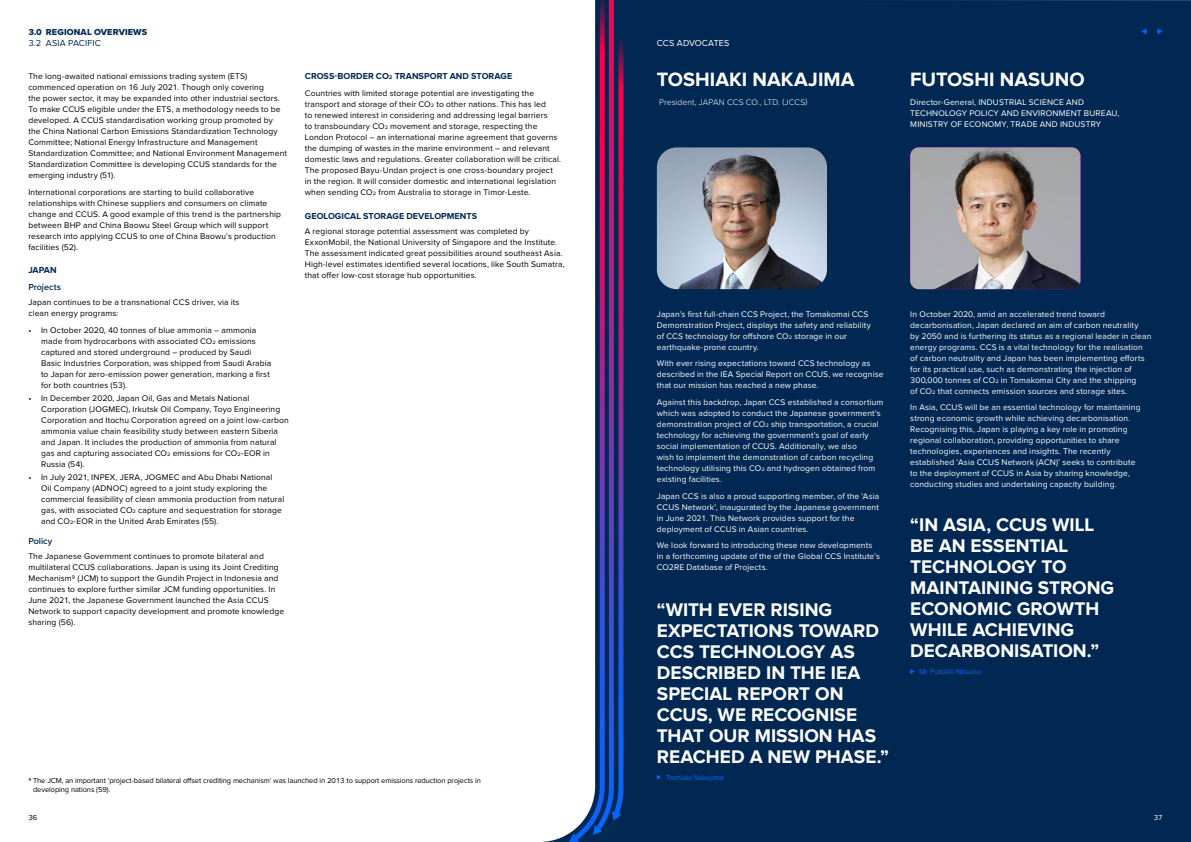
<style>
.page{position:relative;width:1191px;height:842px;background:#fff}
.page>*{position:absolute;margin:0;border:0;box-sizing:border-box;transform-origin:0 0}
.t1{font:700 20px "Proxima Nova";color:#fff}
.t2{font:700 19px/21px "Proxima Nova";color:#fff}
.t3{font:700 9px "Proxima Nova";letter-spacing:.005em;color:#002853}
.t4{font:9px "Proxima Nova Extrabld";letter-spacing:.015em;color:#002853}
.t5{font:600 9px "Proxima Nova";color:#002853}
.t6{font:9px "Proxima Nova";letter-spacing:.015em;color:#002853}
.t7{font:9px "Proxima Nova";letter-spacing:.01em;color:#fff}
.t8{font:8.5px/11px "Proxima Nova";letter-spacing:.015em;color:#000}
.t9{font:8.5px/11px "Proxima Nova";letter-spacing:.015em;color:#fff}
.t10{font:300 8.5px "Proxima Nova";letter-spacing:.01em;color:#fff}
.t11{font:7.5px/8.5px "Proxima Nova";letter-spacing:-.01em;color:#000}
.t12{font:7.5px "Proxima Nova";letter-spacing:-.01em;color:#0068ff}
.t13{font:7.5px "Proxima Nova";color:#fff}
</style>
<div class="page">
<div style="left:623px;top:0;width:568px;height:842px;background:#002853"></div>
<svg style="left:595px;top:0;width:28px;height:842px;background:#422d79"></svg>
<img style="left:657px;top:147px;width:170px;height:142px">
<img style="left:910px;top:147px;width:170px;height:142px">
<svg style="left:657px;top:775px;width:4px;height:5px"></svg>
<svg style="left:910px;top:669px;width:4px;height:5px"></svg>
<svg style="left:1157px;top:28px;width:5px;height:7px"></svg>
<svg style="left:1141px;top:28px;width:5px;height:7px"></svg>
<p class="t4" style="left:28px;top:26px;width:120px">3.0 REGIONAL OVERVIEWS</p>
<p class="t6" style="left:28px;top:38px;width:74px">3.2 ASIA PACIFIC</p>
<p class="t8" style="left:28px;top:71px;width:260px">The long-awaited national emissions trading system (ETS) commenced operation on 16 July 2021. Though only covering<br>the power sector, it may be expanded into other industrial sectors.<br>To make CCUS eligible under the ETS, a methodology needs to be developed. A CCUS standardisation working group promoted by the China National Carbon Emissions Standardization Technology Committee; National Energy Infrastructure and Management Standardization Committee; and National Environment Management Standardization Committee is developing CCUS standards for the emerging industry (51).</p>
<p class="t8" style="left:28px;top:187px;width:254px">International corporations are starting to build collaborative relationships with Chinese suppliers and consumers on climate change and CCUS. A good example of this trend is the partnership between BHP and China Baowu Steel Group which will support research into applying CCUS to one of China Baowu’s production facilities (52).</p>
<p class="t3" style="left:28px;top:265px;width:30px">JAPAN</p>
<p class="t5" style="left:28px;top:280px;width:34px">Projects</p>
<p class="t8" style="left:28px;top:297px;width:213px">Japan continues to be a transnational CCS driver, via its clean energy programs:</p>
<p class="t8" style="left:41px;top:325px;width:232px;text-indent:-13px">• In October 2020, 40 tonnes of blue ammonia – ammonia made from hydrocarbons with associated CO2 emissions captured and stored underground – produced by Saudi Basic Industries Corporation, was shipped from Saudi Arabia to Japan for zero-emission power generation, marking a first for both countries (53).</p>
<p class="t8" style="left:41px;top:393px;width:249px;text-indent:-13px">• In December 2020, Japan Oil, Gas and Metals National Corporation (JOGMEC), Irkutsk Oil Company, Toyo Engineering Corporation and Itochu Corporation agreed on a joint low-carbon ammonia value chain feasibility study between eastern Siberia and Japan. It includes the production of ammonia from natural gas and capturing associated CO2 emissions for CO2-EOR in Russia (54).</p>
<p class="t8" style="left:41px;top:472px;width:245px;text-indent:-13px">• In July 2021, INPEX, JERA, JOGMEC and Abu Dhabi National Oil Company (ADNOC) agreed to a joint study exploring the commercial feasibility of clean ammonia production from natural gas, with associated CO2 capture and sequestration for storage and CO2-EOR in the United Arab Emirates (55).</p>
<p class="t5" style="left:28px;top:534px;width:26px">Policy</p>
<p class="t8" style="left:28px;top:551px;width:257px">The Japanese Government continues to promote bilateral and multilateral CCUS collaborations. Japan is using its Joint Crediting Mechanism9 (JCM) to support the Gundih Project in Indonesia and continues to explore further similar JCM funding opportunities. In June 2021, the Japanese Government launched the Asia CCUS Network to support capacity development and promote knowledge sharing (56).</p>
<p class="t3" style="left:305px;top:71px;width:209px">CROSS-BORDER CO2 TRANSPORT AND STORAGE</p>
<p class="t8" style="left:305px;top:88px;width:258px">Countries with limited storage potential are investigating the transport and storage of their CO2 to other nations. This has led<br>to renewed interest in considering and addressing legal barriers<br>to transboundary CO2 movement and storage, respecting the London Protocol – an international marine agreement that governs the dumping of wastes in the marine environment – and relevant domestic laws and regulations. Greater collaboration will be critical.<br>The proposed Bayu-Undan project is one cross-boundary project in the region. It will consider domestic and international legislation when sending CO2 from Australia to storage in Timor-Leste.</p>
<p class="t3" style="left:305px;top:211px;width:174px">GEOLOGICAL STORAGE DEVELOPMENTS</p>
<p class="t8" style="left:305px;top:226px;width:261px">A regional storage potential assessment was completed by ExxonMobil, the National University of Singapore and the Institute.<br>The assessment indicated great possibilities around southeast Asia.<br>High-level estimates identified several locations, like South Sumatra, that offer low-cost storage hub opportunities.</p>
<p class="t11" style="left:33px;top:777px;width:449px;text-indent:-5px">9 The JCM, an important ‘project-based bilateral offset crediting mechanism’ was launched in 2013 to support emissions reduction projects in developing nations (59).</p>
<p class="t7" style="left:657px;top:38px;width:74px">CCS ADVOCATES</p>
<h1 class="t1" style="left:657px;top:68px;width:199px">TOSHIAKI NAKAJIMA</h1>
<p class="t10" style="left:659px;top:97px;width:150px">President, JAPAN CCS CO., LTD. (JCCS)</p>
<h1 class="t1" style="left:910px;top:68px;width:176px">FUTOSHI NASUNO</h1>
<p class="t9" style="left:910px;top:97px;width:211px">Director-General, INDUSTRIAL SCIENCE AND<br>TECHNOLOGY POLICY AND ENVIRONMENT BUREAU,<br>MINISTRY OF ECONOMY, TRADE AND INDUSTRY</p>
<p class="t9" style="left:657px;top:308px;width:215px">Japan’s first full-chain CCS Project, the Tomakomai CCS Demonstration Project, displays the safety and reliability of CCS technology for offshore CO2 storage in our earthquake-prone country.</p>
<p class="t9" style="left:657px;top:358px;width:228px">With ever rising expectations toward CCS technology as described in the IEA Special Report on CCUS, we recognise that our mission has reached a new phase.</p>
<p class="t9" style="left:657px;top:397px;width:228px">Against this backdrop, Japan CCS established a consortium which was adopted to conduct the Japanese government's demonstration project of CO2 ship transportation, a crucial technology for achieving the government’s goal of early social implementation of CCUS. Additionally, we also<br>wish to implement the demonstration of carbon recycling technology utilising this CO2 and hydrogen obtained from existing facilities.</p>
<p class="t9" style="left:657px;top:490px;width:224px">Japan CCS is also a proud supporting member, of the 'Asia CCUS Network', inaugurated by the Japanese government in June 2021. This Network provides support for the deployment of CCUS in Asian countries.</p>
<p class="t9" style="left:657px;top:540px;width:225px">We look forward to introducing these new developments in a forthcoming update of the of the Global CCS Institute’s<br>CO2RE Database of Projects.</p>
<h2 class="t2" style="left:657px;top:599px;width:234px">“WITH EVER RISING<br>EXPECTATIONS TOWARD<br>CCS TECHNOLOGY AS<br>DESCRIBED IN THE IEA<br>SPECIAL REPORT ON<br>CCUS, WE RECOGNISE<br>THAT OUR MISSION HAS<br>REACHED A NEW PHASE.”</h2>
<p class="t12" style="left:666px;top:773px;width:59px">Toshiaki Nakajima</p>
<p class="t9" style="left:910px;top:308px;width:243px">In October 2020, amid an accelerated trend toward decarbonisation, Japan declared an aim of carbon neutrality<br>by 2050 and is furthering its status as a regional leader in clean energy programs. CCS is a vital technology for the realisation of carbon neutrality and Japan has been implementing efforts for its practical use, such as demonstrating the injection of 300,000 tonnes of CO2 in Tomakomai City and the shipping<br>of CO2 that connects emission sources and storage sites.</p>
<p class="t9" style="left:910px;top:402px;width:232px">In Asia, CCUS will be an essential technology for maintaining strong economic growth while achieving decarbonisation.<br>Recognising this, Japan is playing a key role in promoting regional collaboration, providing opportunities to share technologies, experiences and insights. The recently established ‘Asia CCUS Network (ACN)’ seeks to contribute to the deployment of CCUS in Asia by sharing knowledge, conducting studies and undertaking capacity building.</p>
<h2 class="t2" style="left:910px;top:515px;width:205px">“IN ASIA, CCUS WILL<br>BE AN ESSENTIAL<br>TECHNOLOGY TO<br>MAINTAINING STRONG<br>ECONOMIC GROWTH<br>WHILE ACHIEVING<br>DECARBONISATION.”</h2>
<p class="t12" style="left:919px;top:667px;width:63px">Mr. Futoshi Nasuno</p>
<p class="t11" style="left:28px;top:813px;width:10px">36</p>
<p class="t13" style="left:1153px;top:813px;width:10px">37</p>
</div>
